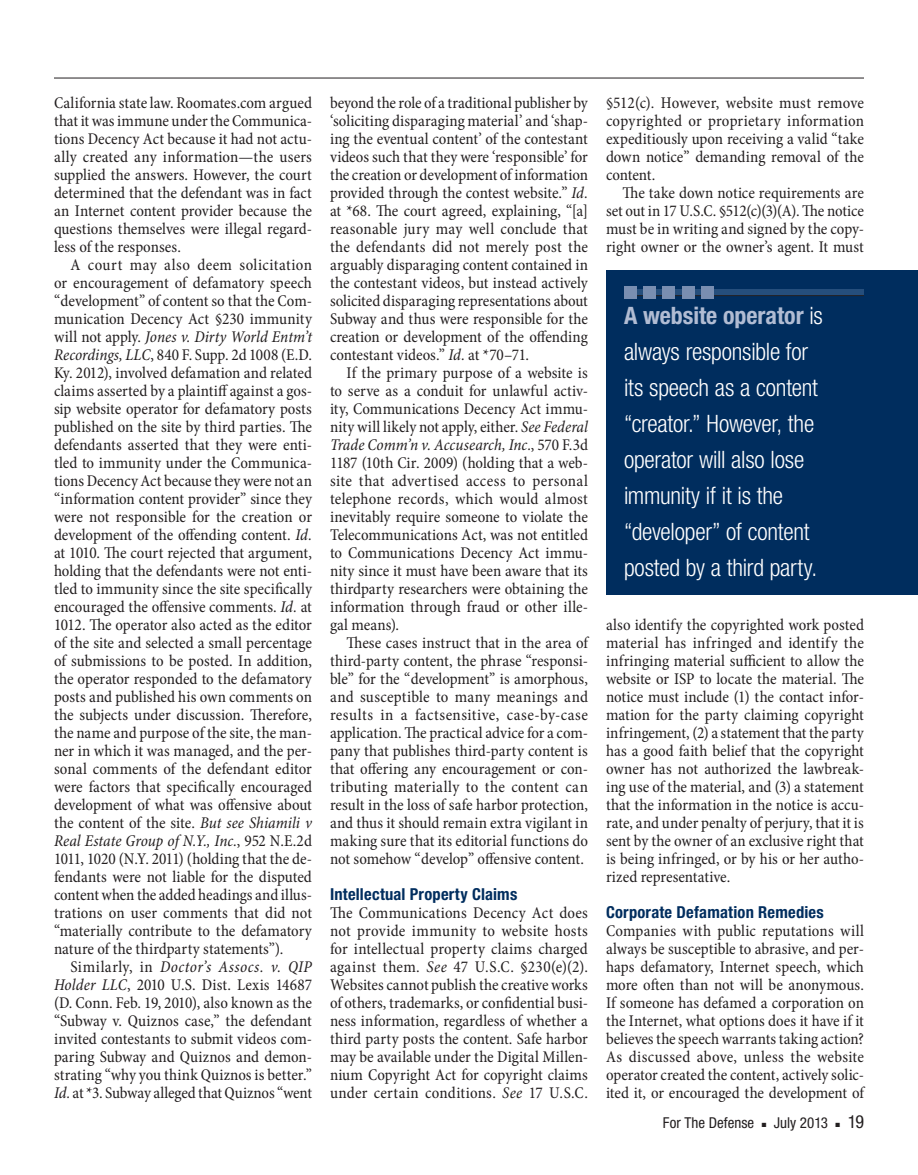
<style>
.page{position:relative;width:918px;height:1175px;background:#fff}
.page>*{position:absolute;margin:0;border:0;box-sizing:border-box;transform-origin:0 0}
.pullout_RH_block{font:300 condensed 24px/36px "Helvetica Neue";letter-spacing:-.01em;color:#fff}
.folio_right{font:condensed 18px "Helvetica Neue";color:#231f20}
.body_para_ind{font:condensed 16.5px/18px "Minion Pro";letter-spacing:-.005em;color:#231f20;text-align:justify}
.body_no_ind{font:condensed 16.5px/18px "Minion Pro";color:#231f20;text-align:justify}
.subhead_1{font:700 condensed 16.5px "Helvetica Neue";letter-spacing:.015em;color:#002d5e}
.folio_right-2{font:condensed 15px "Helvetica Neue";color:#231f20}
.s1{font-style:italic}
.s2{font-weight:700;color:#b1bcd3}
</style>
<div class="page">
<hr style="left:54px;top:78px;width:810px;height:1px;background:#231f20">
<div style="left:606px;top:270px;width:312px;height:324px;background:#002d5e"></div>
<div style="left:624px;top:290px;width:240px;height:6px;background:#254e7c"></div>
<hr style="left:624px;top:295px;width:240px;height:1px;background:#231f20">
<div style="left:624px;top:286px;width:12px;height:13px;background:#798eb1"></div>
<div style="left:643px;top:286px;width:13px;height:13px;background:#798eb1"></div>
<div style="left:663px;top:286px;width:12px;height:13px;background:#798eb1"></div>
<div style="left:682px;top:286px;width:13px;height:13px;background:#798eb1"></div>
<div style="left:702px;top:286px;width:12px;height:13px;background:#798eb1"></div>
<p class="body_para_ind" style="left:54px;top:94px;width:260px">California state law. Roomates.com argued that it was immune under the Communica&shy;tions Decency Act because it had not actu&shy;ally created any information—the users supplied the answers. However, the court determined that the defendant was in fact an Internet content provider because the questions themselves were illegal regard&shy;less of the responses.</p>
<p class="body_para_ind" style="left:54px;top:256px;width:260px;text-indent:16px">A court may also deem solicitation or encouragement of defamatory speech “development” of content so that the Com&shy;munication Decency Act §230 immunity will not apply. <span class="s1">Jones v. Dirty World Entm’t Recordings, LLC</span>, 840 F. Supp. 2d 1008 (E.D.<br>Ky. 2012), involved defamation and related claims asserted by a plaintiff against a gos&shy;sip website operator for defamatory posts published on the site by third parties. The defendants asserted that they were enti&shy;tled to immunity under the Communica&shy;tions Decency Act because they were not an “information content provider” since they were not responsible for the creation or development of the offending content. <span class="s1">Id. </span>at 1010. The court rejected that argument, holding that the defendants were not enti&shy;tled to immunity since the site specifically encouraged the offensive comments. <span class="s1">Id.</span> at 1012. The operator also acted as the editor of the site and selected a small percentage of submissions to be posted. In addition, the operator responded to the defamatory posts and published his own comments on the subjects under discussion. Therefore, the name and purpose of the site, the man&shy;ner in which it was managed, and the per&shy;sonal comments of the defendant editor were factors that specifically encouraged development of what was offensive about the content of the site. <span class="s1">But see Shiamili v Real Estate Group of N.Y., Inc.</span>, 952 N.E.2d 1011, 1020 (N.Y. 2011) (holding that the de&shy;fendants were not liable for the disputed content when the added headings and illus&shy;trations on user comments that did not “materially contribute to the defamatory nature of the thirdparty statements”).</p>
<p class="body_para_ind" style="left:54px;top:958px;width:260px;text-indent:16px">Similarly, in <span class="s1">Doctor’s Assocs. v. QIP Holder LLC</span>, 2010 U.S. Dist. Lexis 14687 (D. Conn. Feb. 19, 2010), also known as the “Subway v. Quiznos case,” the defendant invited contestants to submit videos com&shy;paring Subway and Quiznos and demon&shy;strating “why you think Quiznos is better.” <span class="s1">Id.</span> at *3. Subway alleged that Quiznos “went</p>
<p class="body_para_ind" style="left:330px;top:94px;width:260px">beyond the role of a traditional publisher by ‘soliciting disparaging material’ and ‘shap&shy;ing the eventual content’ of the contestant videos such that they were ‘responsible’ for the creation or development of information provided through the contest website.” <span class="s1">Id. </span>at *68. The court agreed, explaining, “[a] reasonable jury may well conclude that the defendants did not merely post the arguably disparaging content contained in the contestant videos, but instead actively solicited disparaging representations about Subway and thus were responsible for the creation or development of the offending contestant videos.” <span class="s1">Id.</span> at *70–71.</p>
<p class="body_para_ind" style="left:330px;top:364px;width:260px;text-indent:16px">If the primary purpose of a website is to serve as a conduit for unlawful activ&shy;ity, Communications Decency Act immu&shy;nity will likely not apply, either. <span class="s1">See Federal Trade Comm’n v. Accusearch, Inc.</span>, 570 F.3d 1187 (10th Cir. 2009) (holding that a web&shy;site that advertised access to personal telephone records, which would almost inevitably require someone to violate the Telecommunications Act, was not entitled to Communications Decency Act immu&shy;nity since it must have been aware that its thirdparty researchers were obtaining the information through fraud or other ille&shy;gal means).</p>
<p class="body_para_ind" style="left:330px;top:634px;width:260px;text-indent:16px">These cases instruct that in the area of third-party content, the phrase “responsi&shy;ble” for the “development” is amorphous, and susceptible to many meanings and results in a factsensitive, case-by-case application. The practical advice for a com&shy;pany that publishes third-party content is that offering any encouragement or con&shy;tributing materially to the content can result in the loss of safe harbor protection, and thus it should remain extra vigilant in making sure that its editorial functions do not somehow “develop” offensive content.</p>
<p class="subhead_1" style="left:330px;top:884px;width:189px">Intellectual Property Claims</p>
<p class="body_no_ind" style="left:330px;top:904px;width:260px">The Communications Decency Act does not provide immunity to website hosts for intellectual property claims charged against them. <span class="s1">See</span> 47 U.S.C. §230(e)(2).<br>Websites cannot publish the creative works of others, trademarks, or confidential busi&shy;ness information, regardless of whether a third party posts the content. Safe harbor may be available under the Digital Millen&shy;nium Copyright Act for copyright claims under certain conditions. <span class="s1">See</span> 17 U.S.C.</p>
<p class="body_no_ind" style="left:606px;top:94px;width:260px">§512(c). However, website must remove copyrighted or proprietary information expeditiously upon receiving a valid “take down notice” demanding removal of the content.</p>
<p class="body_para_ind" style="left:606px;top:184px;width:260px;text-indent:16px">The take down notice requirements are set out in 17 U.S.C. §512(c)(3)(A). The notice must be in writing and signed by the copy&shy;right owner or the owner’s agent. It must</p>
<p class="pullout_RH_block" style="left:624px;top:297px;width:200px"><span class="s2">A website operator</span> is always responsible for its speech as a content “creator.” However, the operator will also lose immunity if it is the “developer” of content posted by a third party.</p>
<p class="body_para_ind" style="left:606px;top:616px;width:260px">also identify the copyrighted work posted material has infringed and identify the infringing material sufficient to allow the website or ISP to locate the material. The notice must include (1) the contact infor&shy;mation for the party claiming copyright infringement, (2) a statement that the party has a good faith belief that the copyright owner has not authorized the lawbreak&shy;ing use of the material, and (3) a statement that the information in the notice is accu&shy;rate, and under penalty of perjury, that it is sent by the owner of an exclusive right that is being infringed, or by his or her autho&shy;rized representative.</p>
<p class="subhead_1" style="left:606px;top:902px;width:219px">Corporate Defamation Remedies</p>
<p class="body_no_ind" style="left:606px;top:922px;width:260px">Companies with public reputations will always be susceptible to abrasive, and per&shy;haps defamatory, Internet speech, which more often than not will be anonymous.<br>If someone has defamed a corporation on the Internet, what options does it have if it believes the speech warrants taking action?<br>As discussed above, unless the website operator created the content, actively solic&shy;ited it, or encouraged the development of</p>
<p class="folio_right-2" style="left:663px;top:1114px;width:93px">For The Defense</p>
<p class="folio_right-2" style="left:762px;top:1114px;width:68px">■ July 2013</p>
<p class="folio_right" style="left:836px;top:1111px;width:30px">■ 19</p>
</div>
